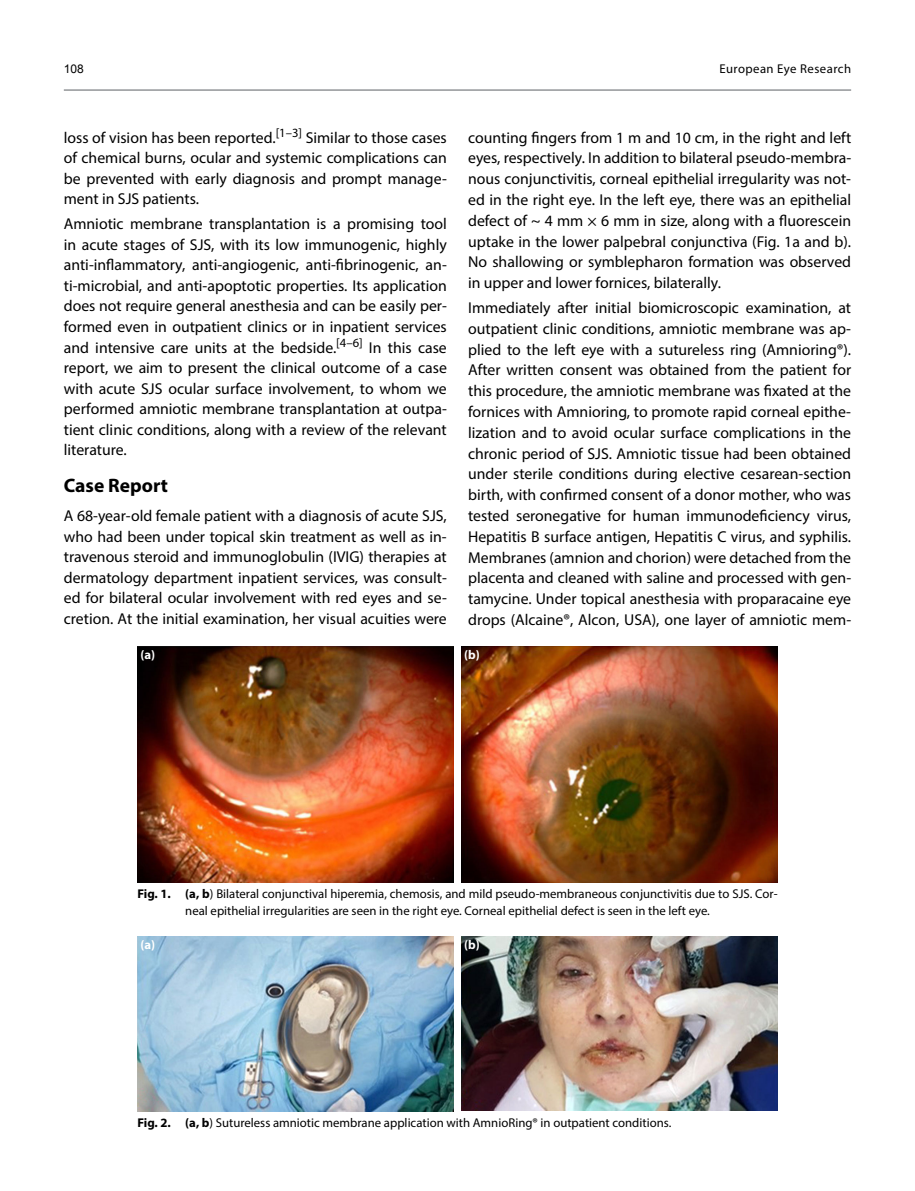
<style>
.page{position:relative;width:915px;height:1191px;background:#fff}
.page>*{position:absolute;margin:0;border:0;box-sizing:border-box;transform-origin:0 0}
.t1{font:700 19.5px "Myriad Pro";color:#000}
.t2{font:15.75px/20.7px "Myriad Pro";color:#000;text-align:justify}
.t3{font:12.75px/16.5px "Myriad Pro";color:#000}
.t4{font:12.75px "Myriad Pro";letter-spacing:.035em;color:#000}
.t5{font:700 12.75px "Myriad Pro";color:#fff}
.t6{font:12px "Arial";color:#000}
.s1{font-weight:700}
</style>
<div class="page">
<hr style="left:64px;top:89px;width:786px;height:2px;background:#939598">
<img style="left:137px;top:646px;width:316px;height:237px">
<img style="left:461px;top:646px;width:316px;height:237px">
<img style="left:137px;top:936px;width:316px;height:175px">
<img style="left:461px;top:936px;width:316px;height:174px">
<p class="t6" style="left:64px;top:60px;width:22px">108</p>
<p class="t4" style="left:719px;top:61px;width:133px">European Eye Research</p>
<p class="t2" style="left:64px;top:127px;width:384px">loss of vision has been reported.<sup>[1–3]</sup> Similar to those cases of chemical burns, ocular and systemic complications can be prevented with early diagnosis and prompt manage&shy;ment in SJS patients.</p>
<p class="t2" style="left:64px;top:213px;width:384px">Amniotic membrane transplantation is a promising tool in acute stages of SJS, with its low immunogenic, highly anti-inflammatory, anti-angiogenic, anti-fibrinogenic, an&shy;ti-microbial, and anti-apoptotic properties. Its application does not require general anesthesia and can be easily per&shy;formed even in outpatient clinics or in inpatient services and intensive care units at the bedside.<sup>[4–6]</sup> In this case report, we aim to present the clinical outcome of a case with acute SJS ocular surface involvement, to whom we performed amniotic membrane transplantation at outpa&shy;tient clinic conditions, along with a review of the relevant literature.</p>
<p class="t1" style="left:64px;top:472px;width:106px">Case Report</p>
<p class="t2" style="left:64px;top:505px;width:384px">A 68-year-old female patient with a diagnosis of acute SJS, who had been under topical skin treatment as well as in&shy;travenous steroid and immunoglobulin (IVIG) therapies at dermatology department inpatient services, was consult&shy;ed for bilateral ocular involvement with red eyes and se&shy;cretion. At the initial examination, her visual acuities were</p>
<p class="t2" style="left:468px;top:127px;width:384px">counting fingers from 1 m and 10 cm, in the right and left eyes, respectively. In addition to bilateral pseudo-membra&shy;nous conjunctivitis, corneal epithelial irregularity was not&shy;ed in the right eye. In the left eye, there was an epithelial defect of ~ 4 mm × 6 mm in size, along with a fluorescein uptake in the lower palpebral conjunctiva (Fig. 1a and b).<br>No shallowing or symblepharon formation was observed in upper and lower fornices, bilaterally.</p>
<p class="t2" style="left:468px;top:297px;width:384px">Immediately after initial biomicroscopic examination, at outpatient clinic conditions, amniotic membrane was ap&shy;plied to the left eye with a sutureless ring (Amnioring®).<br>After written consent was obtained from the patient for this procedure, the amniotic membrane was fixated at the fornices with Amnioring, to promote rapid corneal epithe&shy;lization and to avoid ocular surface complications in the chronic period of SJS. Amniotic tissue had been obtained under sterile conditions during elective cesarean-section birth, with confirmed consent of a donor mother, who was tested seronegative for human immunodeficiency virus, Hepatitis B surface antigen, Hepatitis C virus, and syphilis.<br>Membranes (amnion and chorion) were detached from the placenta and cleaned with saline and processed with gen&shy;tamycine. Under topical anesthesia with proparacaine eye drops (Alcaine®, Alcon, USA), one layer of amniotic mem-</p>
<p class="t5" style="left:140px;top:646px;width:16px">(a)</p>
<p class="t5" style="left:464px;top:646px;width:17px">(b)</p>
<p class="t3" style="left:185px;top:885px;width:593px;text-indent:-48px"><span class="s1">Fig. 1. (a, b</span>) Bilateral conjunctival hiperemia, chemosis, and mild pseudo-membraneous conjunctivitis due to SJS. Cor&shy;neal epithelial irregularities are seen in the right eye. Corneal epithelial defect is seen in the left eye.</p>
<p class="t5" style="left:140px;top:936px;width:16px">(a)</p>
<p class="t5" style="left:464px;top:936px;width:17px">(b)</p>
<p class="t3" style="left:137px;top:1114px;width:535px"><span class="s1">Fig. 2. (a, b</span>) Sutureless amniotic membrane application with AmnioRing® in outpatient conditions.</p>
</div>
